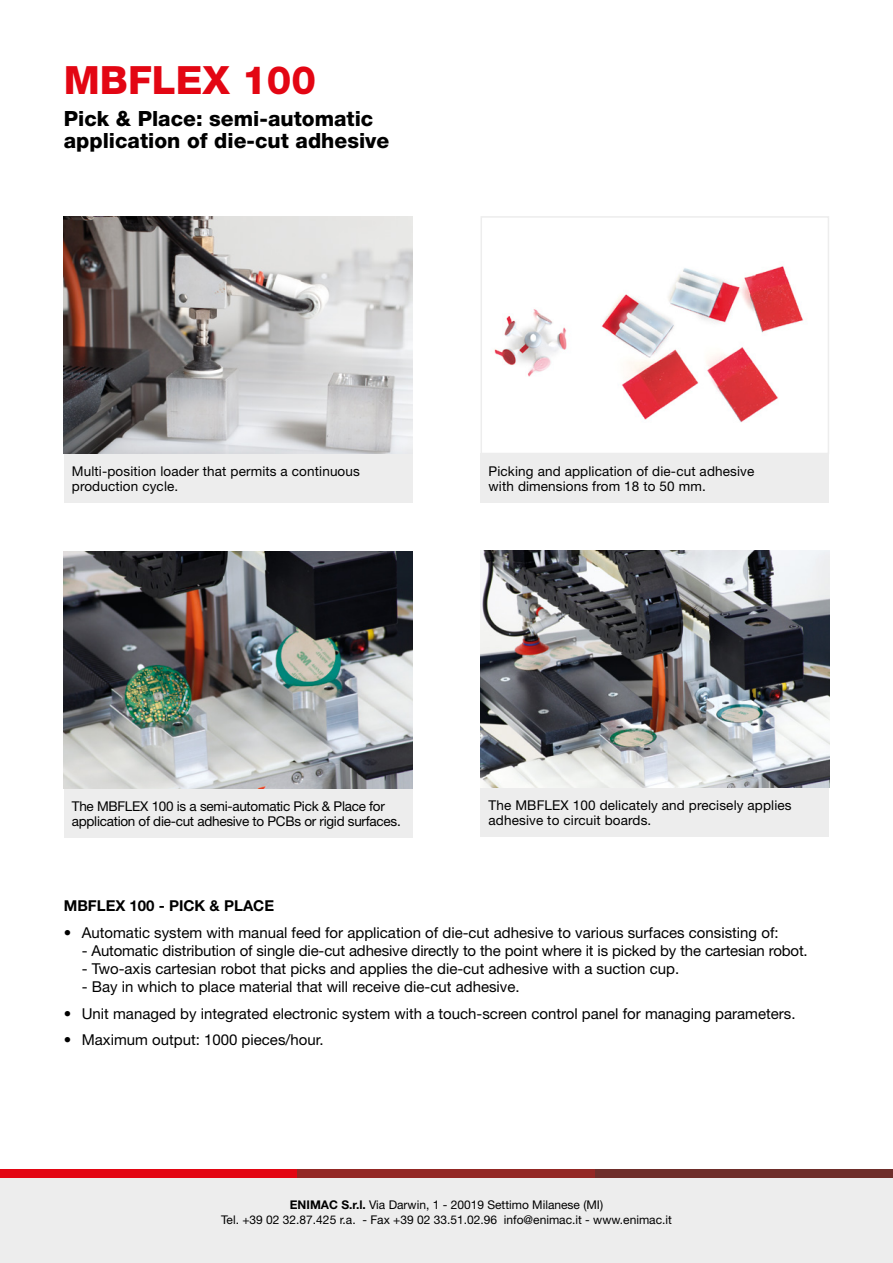
<style>
.page{position:relative;width:893px;height:1263px;background:#fff}
.page>*{position:absolute;margin:0;border:0;box-sizing:border-box;transform-origin:0 0}
.t1{font:800 39px "Helvetica Neue";color:#e30613}
.t2{font:800 21px "Helvetica Neue";color:#000}
.t3{font:15px "Helvetica Neue";color:#000}
.t4{font:700 15px "Helvetica Neue";color:#000}
.t5{font:13.5px/15px "Helvetica Neue";letter-spacing:.01em;color:#000}
.t6{font:13.5px/15px "Helvetica Neue";letter-spacing:-.02em;color:#000}
.t7{font:12px "Helvetica Neue";color:#000}
.s1{font-weight:700}
</style>
<div class="page">
<div style="left:0;top:1169px;width:893px;height:94px;background:#ededed"></div>
<div style="left:0;top:1169px;width:298px;height:9px;background:#e30613"></div>
<div style="left:297px;top:1169px;width:298px;height:9px;background:#932825"></div>
<div style="left:595px;top:1169px;width:298px;height:9px;background:#6e2e2b"></div>
<div style="left:64px;top:788px;width:348px;height:50px;background:#ededed"></div>
<div style="left:480px;top:787px;width:349px;height:50px;background:#ededed"></div>
<div style="left:64px;top:453px;width:348px;height:50px;background:#ededed"></div>
<div style="left:480px;top:453px;width:349px;height:50px;background:#ededed"></div>
<img style="left:64px;top:552px;width:348px;height:236px">
<img style="left:64px;top:217px;width:348px;height:236px">
<img style="left:494px;top:266px;width:310px;height:156px">
<div style="left:480px;top:216px;width:349px;height:238px;border:2px solid #ededed"></div>
<img style="left:480px;top:551px;width:349px;height:236px">
<p class="t1" style="left:64px;top:57px;width:254px">MBFLEX 100</p>
<p class="t2" style="left:64px;top:106px;width:311px">Pick &amp; Place: semi-automatic</p>
<p class="t2" style="left:64px;top:128px;width:327px">application of die-cut adhesive</p>
<p class="t5" style="left:72px;top:464px;width:290px">Multi-position loader that permits a continuous production cycle.</p>
<p class="t5" style="left:489px;top:464px;width:267px">Picking and application of die-cut adhesive</p>
<p class="t5" style="left:489px;top:479px;width:219px">with dimensions from 18 to 50 mm.</p>
<p class="t6" style="left:72px;top:799px;width:330px">The MBFLEX 100 is a semi-automatic Pick &amp; Place for application of die-cut adhesive to PCBs or rigid surfaces.</p>
<p class="t5" style="left:489px;top:798px;width:305px">The MBFLEX 100 delicately and precisely applies adhesive to circuit boards.</p>
<p class="t4" style="left:64px;top:897px;width:212px">MBFLEX 100 - PICK &amp; PLACE</p>
<p class="t3" style="left:64px;top:924px;width:716px">• Automatic system with manual feed for application of die-cut adhesive to various surfaces consisting of:</p>
<p class="t3" style="left:82px;top:942px;width:727px">- Automatic distribution of single die-cut adhesive directly to the point where it is picked by the cartesian robot.</p>
<p class="t3" style="left:82px;top:960px;width:599px">- Two-axis cartesian robot that picks and applies the die-cut adhesive with a suction cup.</p>
<p class="t3" style="left:82px;top:978px;width:439px">- Bay in which to place material that will receive die-cut adhesive.</p>
<p class="t3" style="left:64px;top:1004px;width:733px">• Unit managed by integrated electronic system with a touch-screen control panel for managing parameters.</p>
<p class="t3" style="left:64px;top:1031px;width:261px">• Maximum output: 1000 pieces/hour.</p>
<p class="t7" style="left:290px;top:1197px;width:315px"><span class="s1">ENIMAC S.r.l.</span> Via Darwin, 1 - 20019 Settimo Milanese (MI)</p>
<p class="t7" style="left:221px;top:1212px;width:452px">Tel. +39 02 32.87.425 r.a. - Fax +39 02 33.51.02.96 info@enimac.it - www.enimac.it</p>
</div>
